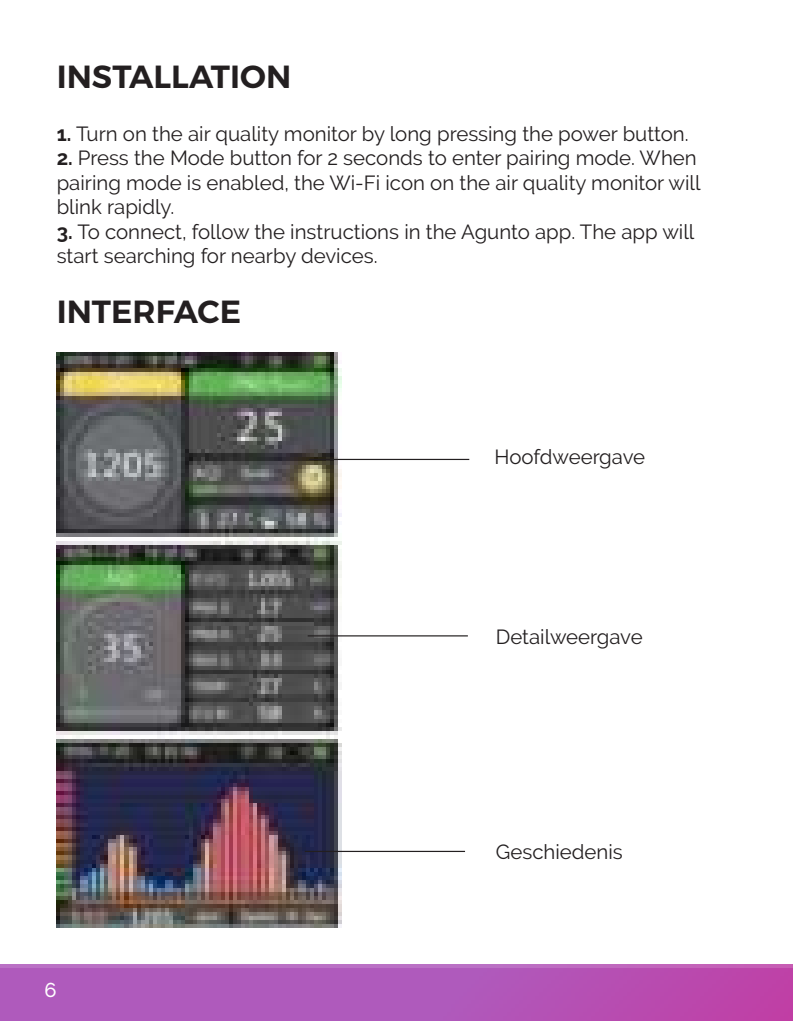
<style>
.page{position:relative;width:794px;height:1021px;background:#fff}
.page>*{position:absolute;margin:0;border:0;box-sizing:border-box;transform-origin:0 0}
.t1{font:600 32px "Montserrat";color:#231f20}
.t2{font:20.4px/24.4px "Raleway";color:#231f20}
.t3{font:500 20px "Raleway";color:#fff}
.s1{font-weight:700}
</style>
<div class="page">
<img style="left:0;top:964px;width:792px;height:56px">
<img style="left:57px;top:353px;width:284px;height:574px">
<hr style="left:309px;top:459px;width:160px;height:1px;background:#231f20">
<hr style="left:308px;top:635px;width:160px;height:1px;background:#231f20">
<hr style="left:305px;top:850px;width:160px;height:2px;background:#231f20">
<h1 class="t1" style="left:57px;top:63px;width:236px">INSTALLATION</h1>
<p class="t2" style="left:57px;top:123px;width:633px"><span class="s1">1.</span> Turn on the air quality monitor by long pressing the power button.</p>
<p class="t2" style="left:57px;top:147px;width:645px"><span class="s1">2.</span> Press the Mode button for 2 seconds to enter pairing mode. When pairing mode is enabled, the Wi-Fi icon on the air quality monitor will blink rapidly.</p>
<p class="t2" style="left:57px;top:221px;width:639px"><span class="s1">3.</span> To connect, follow the instructions in the Agunto app. The app will start searching for nearby devices.</p>
<h1 class="t1" style="left:57px;top:298px;width:186px">INTERFACE</h1>
<p class="t3" style="left:45px;top:982px;width:14px">6</p>
<p class="t2" style="left:494px;top:446px;width:152px">Hoofdweergave</p>
<p class="t2" style="left:496px;top:626px;width:148px">Detailweergave</p>
<p class="t2" style="left:496px;top:841px;width:128px">Geschiedenis</p>
</div>
